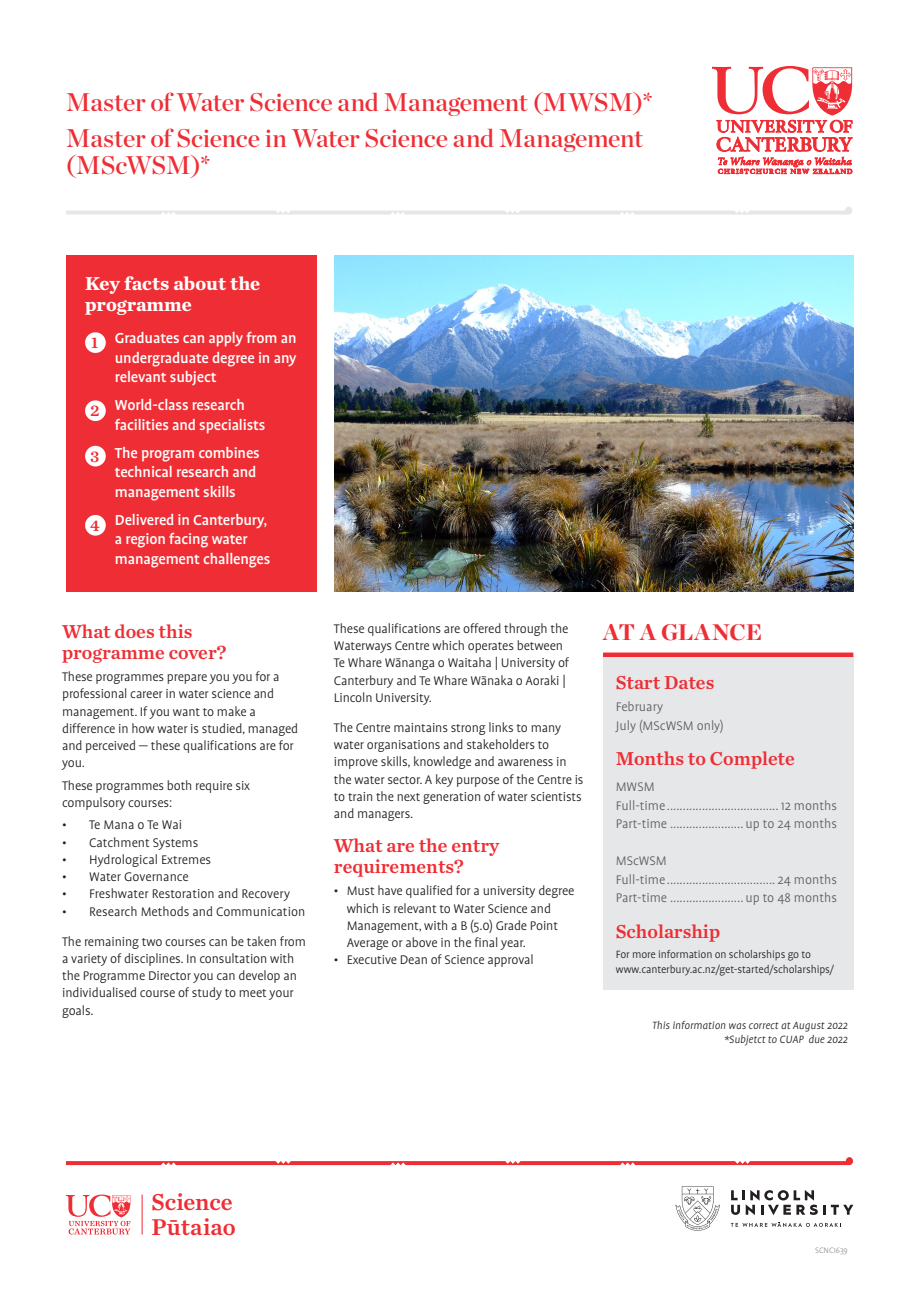
<style>
.page{position:relative;width:919px;height:1289px;background:#fff}
.page>*{position:absolute;margin:0;border:0;box-sizing:border-box;transform-origin:0 0}
.t1{font:25.5px/27px "Chronicle Display Semi";letter-spacing:-.015em;color:#ee2d34}
.t2{font:23.85px "Chronicle Text G2 Semi";color:#ee2d34}
.AT_A_GLANCE_Heading{font:900 22.5px "Chronicle Display";letter-spacing:-.005em;color:#ee2d34}
.Body{font:19.5px/21px "Chronicle Text G2 Semi";color:#ee2d34}
.Key_facts_H{font:700 19.5px/21px "Chronicle Text G2";color:#fff}
.Key_facts{font:500 16.5px/19.5px "Profile Pro";letter-spacing:-.01em;color:#fff}
.Number{font:16.5px "Chronicle Text G1 Semi";color:#ee2d34}
.Body-2{font:300 14.25px/17.2px "Profile Pro";letter-spacing:-.01em;color:#231f20}
.AT_A_GLACE_1_Body_Do{font:300 14.25px "Profile Pro";color:#5f5f62}
.t3{font:300 12px/15px "Profile Pro";letter-spacing:-.01em;color:#231f20}
.AT_A_GLACE_1_Body_Do-2{font:italic 300 12px "Profile Pro";color:#231f20}
.t4{font:300 9px "Profile Pro";letter-spacing:-.01em;color:#939598}
</style>
<div class="page">
<img style="left:334px;top:255px;width:519px;height:336px">
<svg style="left:712px;top:66px;width:140px;height:108px"></svg>
<svg style="left:66px;top:207px;width:786px;height:7px"></svg>
<svg style="left:66px;top:1157px;width:787px;height:7px"></svg>
<div style="left:603px;top:656px;width:250px;height:333px;background:#e6e7e9"></div>
<div style="left:603px;top:652px;width:250px;height:5px;background:#ee2d34"></div>
<div style="left:66px;top:255px;width:250px;height:336px;background:#ee2d34"></div>
<div style="left:85px;top:332px;width:21px;height:21px;background:#fff;border-radius:50%"></div>
<div style="left:85px;top:400px;width:21px;height:21px;background:#fff;border-radius:50%"></div>
<div style="left:85px;top:446px;width:21px;height:20px;background:#fff;border-radius:50%"></div>
<div style="left:85px;top:515px;width:21px;height:20px;background:#fff;border-radius:50%"></div>
<hr style="left:142px;top:1194px;width:1px;height:40px;background:#ee2d34">
<svg style="left:66px;top:1194px;width:64px;height:40px"></svg>
<svg style="left:823px;top:1204px;width:30px;height:10px"></svg>
<svg style="left:731px;top:1190px;width:86px;height:25px"></svg>
<svg style="left:730px;top:1222px;width:108px;height:4px"></svg>
<svg style="left:675px;top:1186px;width:44px;height:44px"></svg>
<p class="t1" style="left:66px;top:87px;width:588px">Master of Water Science and Management (MWSM)*</p>
<p class="t1" style="left:66px;top:123px;width:578px">Master of Science in Water Science and Management (MScWSM)*</p>
<p class="Key_facts_H" style="left:85px;top:272px;width:177px">Key facts about the programme</p>
<p class="Number" style="left:91px;top:329px;width:9px">1</p>
<p class="Key_facts" style="left:115px;top:329px;width:183px;text-align:justify">Graduates can apply from an undergraduate degree in any relevant subject</p>
<p class="Number" style="left:90px;top:398px;width:11px">2</p>
<p class="Key_facts" style="left:115px;top:396px;width:152px">World-class research facilities and specialists</p>
<p class="Number" style="left:90px;top:443px;width:11px">3</p>
<p class="Key_facts" style="left:115px;top:443px;width:146px">The program combines technical research and management skills</p>
<p class="Number" style="left:90px;top:512px;width:11px">4</p>
<p class="Key_facts" style="left:115px;top:510px;width:157px">Delivered in Canterbury, a region facing water management challenges</p>
<h2 class="Body" style="left:62px;top:619px;width:166px">What does this programme cover?</h2>
<p class="Body-2" style="left:62px;top:668px;width:238px">These programmes prepare you you for a professional career in water science and management. If you want to make a difference in how water is studied, managed and perceived — these qualifications are for you.</p>
<p class="Body-2" style="left:62px;top:777px;width:189px">These programmes both require six compulsory courses:</p>
<p class="Body-2" style="left:62px;top:817px;width:122px">• Te Mana o Te Wai</p>
<p class="Body-2" style="left:62px;top:834px;width:138px">• Catchment Systems</p>
<p class="Body-2" style="left:62px;top:851px;width:151px">• Hydrological Extremes</p>
<p class="Body-2" style="left:62px;top:868px;width:128px">• Water Governance</p>
<p class="Body-2" style="left:62px;top:886px;width:229px">• Freshwater Restoration and Recovery</p>
<p class="Body-2" style="left:62px;top:903px;width:245px">• Research Methods and Communication</p>
<p class="Body-2" style="left:62px;top:933px;width:245px">The remaining two courses can be taken from a variety of disciplines. In consultation with the Programme Director you can develop an individualised course of study to meet your goals.</p>
<p class="Body-2" style="left:334px;top:620px;width:237px">These qualifications are offered through the Waterways Centre which operates between Te Whare Wānanga o Waitaha | University of Canterbury and Te Whare Wānaka o Aoraki | Lincoln University.</p>
<p class="Body-2" style="left:334px;top:719px;width:251px">The Centre maintains strong links to many water organisations and stakeholders to improve skills, knowledge and awareness in the water sector. A key purpose of the Centre is to train the next generation of water scientists and managers.</p>
<p class="Body" style="left:334px;top:833px;width:167px">What are the entry requirements?</p>
<p class="Body-2" style="left:346px;top:882px;width:229px;text-indent:-13px">• Must have qualified for a university degree which is relevant to Water Science and Management, with a B (5.0) Grade Point Average or above in the final year.</p>
<p class="Body-2" style="left:334px;top:951px;width:201px">• Executive Dean of Science approval</p>
<p class="AT_A_GLANCE_Heading" style="left:603px;top:613px;width:161px">AT A GLANCE</p>
<h2 class="Body" style="left:615px;top:670px;width:100px">Start Dates</h2>
<p class="AT_A_GLACE_1_Body_Do" style="left:615px;top:699px;width:49px">February</p>
<p class="AT_A_GLACE_1_Body_Do" style="left:615px;top:717px;width:110px">July (MScWSM only)</p>
<h2 class="Body" style="left:615px;top:746px;width:181px">Months to Complete</h2>
<p class="AT_A_GLACE_1_Body_Do" style="left:615px;top:779px;width:40px">MWSM</p>
<p class="AT_A_GLACE_1_Body_Do" style="left:615px;top:797px;width:223px">Full-time................................... 12 months</p>
<p class="AT_A_GLACE_1_Body_Do" style="left:615px;top:816px;width:223px">Part-time ....................... up to 24 months</p>
<p class="AT_A_GLACE_1_Body_Do" style="left:615px;top:853px;width:53px">MScWSM</p>
<p class="AT_A_GLACE_1_Body_Do" style="left:615px;top:871px;width:223px">Full-time.................................. 24 months</p>
<p class="AT_A_GLACE_1_Body_Do" style="left:615px;top:890px;width:223px">Part-time ....................... up to 48 months</p>
<h2 class="Body" style="left:615px;top:919px;width:106px">Scholarship</h2>
<p class="t3" style="left:615px;top:947px;width:220px">For more information on scholarships go to www.canterbury.ac.nz/get-started/scholarships/</p>
<p class="AT_A_GLACE_1_Body_Do-2" style="left:652px;top:1018px;width:197px">This information was correct at August 2022</p>
<p class="AT_A_GLACE_1_Body_Do-2" style="left:724px;top:1033px;width:125px">*Subjetct to CUAP due 2022</p>
<p class="t2" style="left:151px;top:1183px;width:83px">Science</p>
<p class="t2" style="left:151px;top:1207px;width:86px">Pūtaiao</p>
<p class="t4" style="left:815px;top:1245px;width:34px">SCNC1639</p>
</div>
